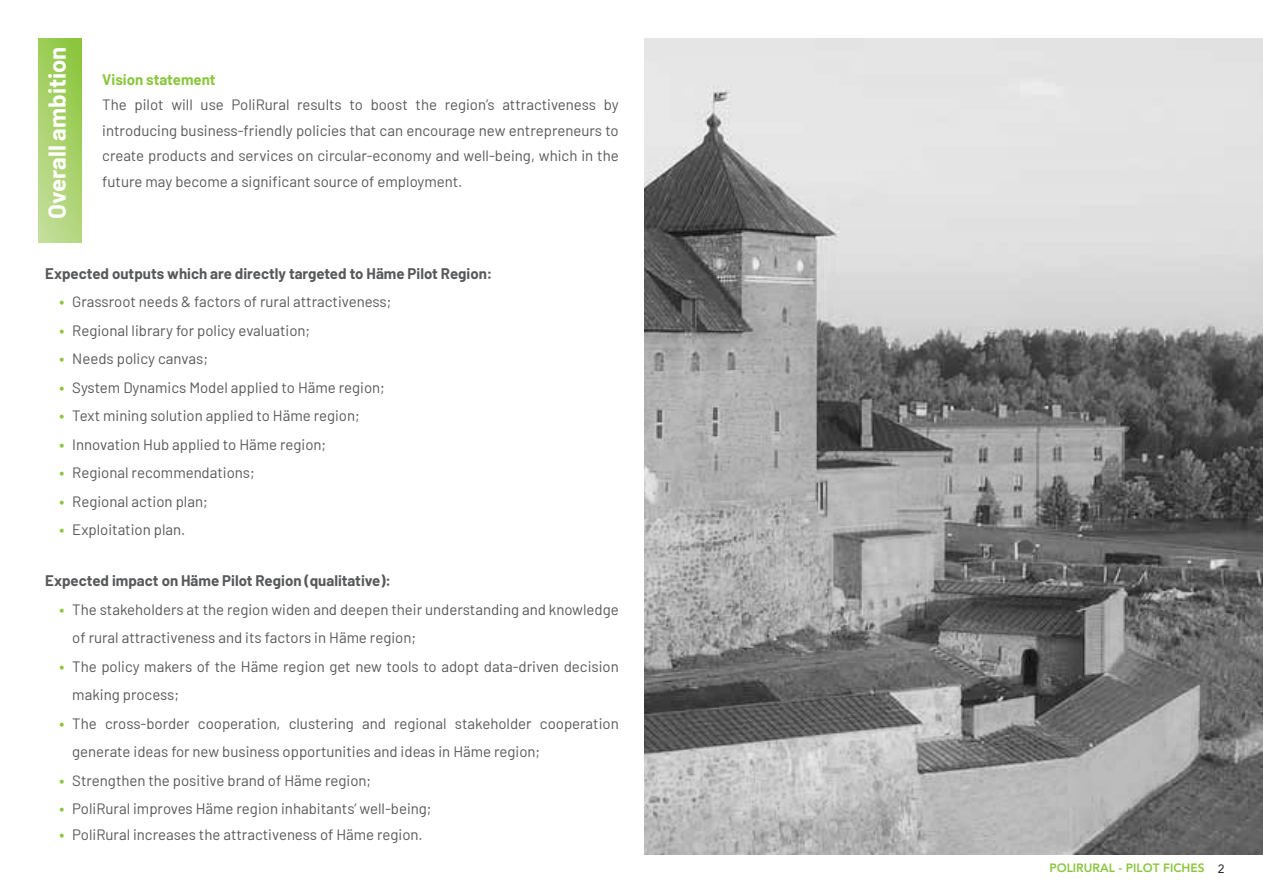
<style>
.page{position:relative;width:1263px;height:893px;background:#fff}
.page>*{position:absolute;margin:0;border:0;box-sizing:border-box;transform-origin:0 0}
.t1{font:700 24px "Barlow";color:#fff}
.t2{font:15px/25.5px "Barlow";color:#57585a}
.t3{font:700 15px "Barlow";color:#57585a}
.t4{font:700 15px "Barlow";color:#8bc63e}
.t5{font:800 12px "Avenir";color:#8bc63e}
.s1{font-weight:700;color:#8bc63e}
.s2{font-family:"Avenir LT Std";font-weight:400;color:#231f20}
</style>
<div class="page">
<img style="left:644px;top:38px;width:619px;height:817px">
<svg style="left:38px;top:38px;width:43px;height:204px;background:#a8d16c"></svg>
<p class="t1" style="left:39px;top:219px;width:174px;rotate:-90deg">Overall ambition</p>
<p class="t4" style="left:102px;top:68px;width:115px">Vision statement</p>
<p class="t2" style="left:102px;top:91px;width:518px;text-align:justify">The pilot will use PoliRural results to boost the region’s attractiveness by introducing business-friendly policies that can encourage new entrepreneurs to create products and services on circular-economy and well-being, which in the future may become a significant source of employment.</p>
<p class="t3" style="left:45px;top:262px;width:449px">Expected outputs which are directly targeted to Häme Pilot Region:</p>
<p class="t2" style="left:60px;top:288px;width:333px"><span class="s1">•</span> Grassroot needs &amp; factors of rural attractiveness;</p>
<p class="t2" style="left:60px;top:316px;width:252px"><span class="s1">•</span> Regional library for policy evaluation;</p>
<p class="t2" style="left:60px;top:345px;width:150px"><span class="s1">•</span> Needs policy canvas;</p>
<p class="t2" style="left:60px;top:373px;width:327px"><span class="s1">•</span> System Dynamics Model applied to Häme region;</p>
<p class="t2" style="left:60px;top:402px;width:302px"><span class="s1">•</span> Text mining solution applied to Häme region;</p>
<p class="t2" style="left:60px;top:430px;width:268px"><span class="s1">•</span> Innovation Hub applied to Häme region;</p>
<p class="t2" style="left:60px;top:459px;width:197px"><span class="s1">•</span> Regional recommendations;</p>
<p class="t2" style="left:60px;top:487px;width:150px"><span class="s1">•</span> Regional action plan;</p>
<p class="t2" style="left:60px;top:516px;width:127px"><span class="s1">•</span> Exploitation plan.</p>
<p class="t3" style="left:45px;top:570px;width:347px">Expected impact on Häme Pilot Region (qualitative):</p>
<p class="t2" style="left:72px;top:594px;width:548px;line-height:28.5px;text-indent:-13px"><span class="s1">•</span> The stakeholders at the region widen and deepen their understanding and knowledge of rural attractiveness and its factors in Häme region;</p>
<p class="t2" style="left:72px;top:651px;width:548px;line-height:28.5px;text-indent:-13px"><span class="s1">•</span> The policy makers of the Häme region get new tools to adopt data-driven decision making process;</p>
<p class="t2" style="left:72px;top:708px;width:548px;line-height:28.5px;text-indent:-13px"><span class="s1">•</span> The cross-border cooperation, clustering and regional stakeholder cooperation generate ideas for new business opportunities and ideas in Häme region;</p>
<p class="t2" style="left:60px;top:766px;width:313px"><span class="s1">•</span> Strengthen the positive brand of Häme region;</p>
<p class="t2" style="left:60px;top:795px;width:374px"><span class="s1">•</span> PoliRural improves Häme region inhabitants’ well-being;</p>
<p class="t2" style="left:60px;top:820px;width:365px"><span class="s1">•</span> PoliRural increases the attractiveness of Häme region.</p>
<p class="t5" style="left:1049px;top:861px;width:176px">POLIRURAL - PILOT FICHES <span class="s2">2</span></p>
</div>
